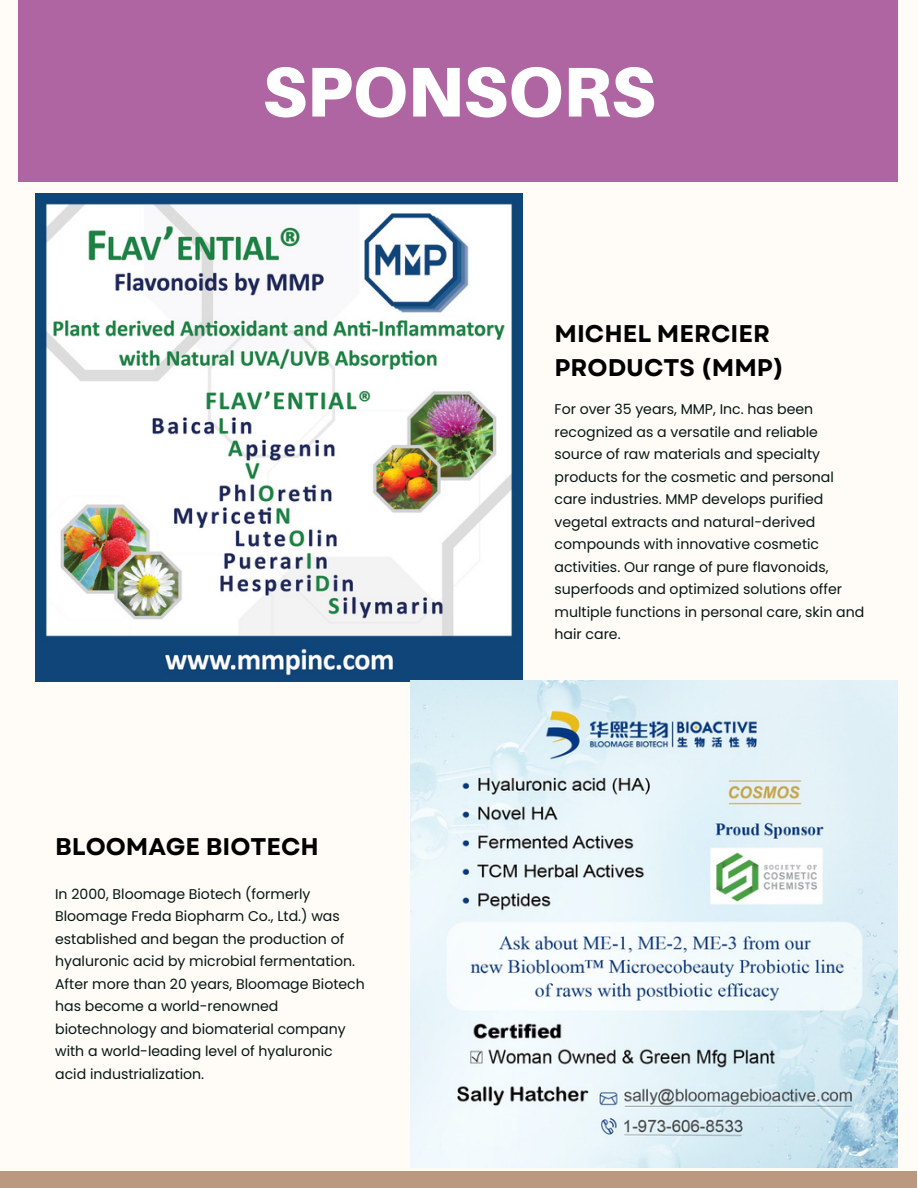
<style>
.page{position:relative;width:918px;height:1188px;background:#fffcf8}
.page>*{position:absolute;margin:0;border:0;box-sizing:border-box;transform-origin:0 0}
.t1{font:900 70.5px "Aileron";color:#fff}
.t2{font:700 24.15px/33.8px "Garet";color:#000}
.t3{font:14.1px/22.5px "Poppins";color:#051613}
</style>
<div class="page">
<div style="left:18px;top:0;width:880px;height:181px;background:#ae65a2"></div>
<img style="left:35px;top:194px;width:488px;height:487px">
<div style="left:0;top:1172px;width:916px;height:16px;background:#ba9980"></div>
<img style="left:410px;top:681px;width:487px;height:487px">
<p class="t1" style="left:263px;top:48px;width:394px">SPONSORS</p>
<p class="t2" style="left:55px;top:830px;width:265px">BLOOMAGE BIOTECH</p>
<p class="t3" style="left:55px;top:883px;width:311px">In 2000, Bloomage Biotech (formerly Bloomage Freda Biopharm Co., Ltd.) was established and began the production of hyaluronic acid by microbial fermentation.<br>After more than 20 years, Bloomage Biotech has become a world-renowned biotechnology and biomaterial company with a world-leading level of hyaluronic acid industrialization.</p>
<p class="t2" style="left:555px;top:317px;width:231px">MICHEL MERCIER<br>PRODUCTS (MMP)</p>
<p class="t3" style="left:555px;top:398px;width:311px">For over 35 years, MMP, Inc. has been recognized as a versatile and reliable source of raw materials and specialty products for the cosmetic and personal care industries. MMP develops purified vegetal extracts and natural-derived compounds with innovative cosmetic activities. Our range of pure flavonoids, superfoods and optimized solutions offer multiple functions in personal care, skin and hair care.</p>
</div>
